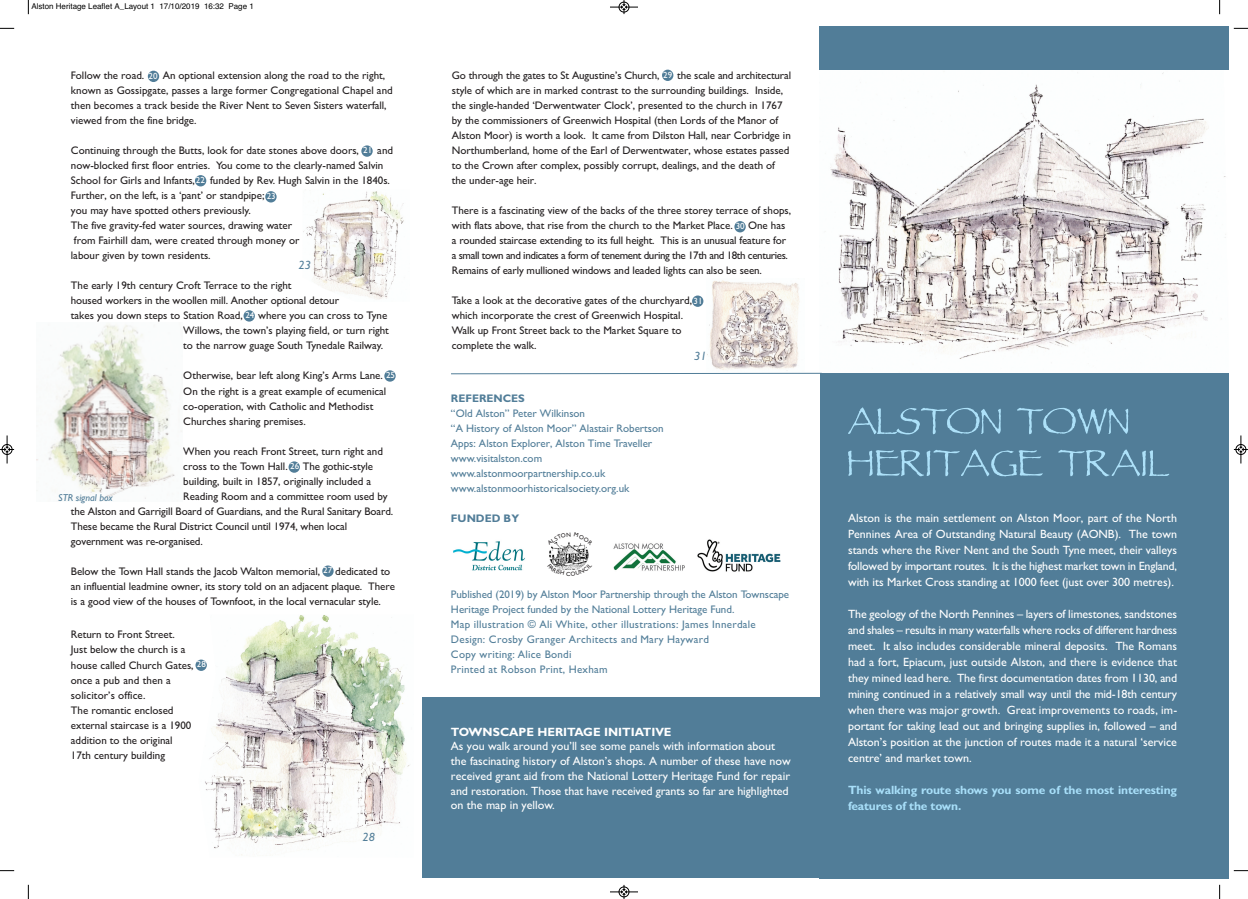
<style>
.page{position:relative;width:1248px;height:899px;background:#fff}
.page>*{position:absolute;margin:0;border:0;box-sizing:border-box;transform-origin:0 0}
.t1{font:60px "Parchment MF";letter-spacing:.02em;color:#ade1f9}
.t2{font:60px "Parchment MF";color:#ade1f9}
.t3{font:12px/16px "Gill Sans";color:#fff;text-align:justify}
.t4{font:700 12px/16px "Gill Sans";letter-spacing:-.01em;color:#a8dff9}
.t5{font:700 12px "Gill Sans";color:#fff}
.t6{font:italic 12px "Gill Sans";color:#517d98}
.t7{font:11px/15px "Gill Sans";color:#231f20}
.t8{font:11px/15px "Gill Sans";letter-spacing:.025em;color:#517d98}
.t9{font:11px/15px "Gill Sans";color:#517d98}
.t10{font:700 11px "Gill Sans";color:#517d98}
.t11{font:italic 10px "Gill Sans";color:#517d98}
.t12{font:9px "Gill Sans";color:#fff}
.t13{font:8px "Helvetica";color:#000}
</style>
<div class="page">
<div style="left:819px;top:26px;width:409px;height:852px;background:#517d98"></div>
<div style="left:422px;top:697px;width:411px;height:180px;background:#517d98"></div>
<img style="left:819px;top:71px;width:408px;height:302px">
<div style="left:662px;top:70px;width:11px;height:11px;background:#517d98;border-radius:50%"></div>
<div style="left:734px;top:221px;width:11px;height:11px;background:#517d98;border-radius:50%"></div>
<div style="left:692px;top:295px;width:11px;height:12px;background:#517d98;border-radius:50%"></div>
<div style="left:148px;top:71px;width:11px;height:11px;background:#517d98;border-radius:50%"></div>
<div style="left:361px;top:145px;width:11px;height:12px;background:#517d98;border-radius:50%"></div>
<div style="left:195px;top:175px;width:11px;height:11px;background:#517d98;border-radius:50%"></div>
<div style="left:265px;top:191px;width:11px;height:11px;background:#517d98;border-radius:50%"></div>
<div style="left:243px;top:310px;width:12px;height:11px;background:#517d98;border-radius:50%"></div>
<div style="left:384px;top:370px;width:11px;height:11px;background:#517d98;border-radius:50%"></div>
<div style="left:288px;top:461px;width:12px;height:12px;background:#517d98;border-radius:50%"></div>
<div style="left:322px;top:565px;width:11px;height:12px;background:#517d98;border-radius:50%"></div>
<svg style="left:195px;top:659px;width:12px;height:12px"></svg>
<img style="left:453px;top:541px;width:72px;height:30px">
<img style="left:549px;top:545px;width:40px;height:18px">
<img style="left:613px;top:543px;width:72px;height:28px">
<img style="left:697px;top:539px;width:84px;height:33px">
<svg style="left:451px;top:372px;width:371px;height:3px"></svg>
<img style="left:303px;top:191px;width:101px;height:109px">
<img style="left:37px;top:324px;width:145px;height:177px">
<img style="left:198px;top:615px;width:212px;height:240px">
<img style="left:707px;top:280px;width:93px;height:90px">
<svg style="left:28px;top:0;width:1px;height:14px"></svg>
<svg style="left:0;top:28px;width:14px;height:1px"></svg>
<svg style="left:1219px;top:0;width:1px;height:14px"></svg>
<svg style="left:1233px;top:28px;width:14px;height:1px"></svg>
<svg style="left:28px;top:884px;width:1px;height:15px"></svg>
<svg style="left:0;top:870px;width:14px;height:1px"></svg>
<svg style="left:1219px;top:884px;width:1px;height:15px"></svg>
<svg style="left:1233px;top:870px;width:14px;height:1px"></svg>
<svg style="left:610px;top:0;width:28px;height:14px"></svg>
<svg style="left:610px;top:884px;width:28px;height:14px"></svg>
<svg style="left:0;top:435px;width:14px;height:28px"></svg>
<svg style="left:1233px;top:435px;width:14px;height:28px"></svg>
<svg style="left:554px;top:542px;width:31px;height:3px"></svg>
<svg style="left:552px;top:563px;width:34px;height:7px"></svg>
<p class="t13" style="left:31px;top:3px;width:224px">Alston Heritage Leaflet A_Layout 1 17/10/2019 16:32 Page 1</p>
<p class="t7" style="left:71px;top:69px;width:323px;text-indent:92px">An optional extension along the road to the right, known as Gossipgate, passes a large former Congregational Chapel and then becomes a track beside the River Nent to Seven Sisters waterfall, viewed from the fine bridge.</p>
<p class="t7" style="left:71px;top:144px;width:289px">Continuing through the Butts, look for date stones above doors,</p>
<p class="t7" style="left:71px;top:69px;width:75px">Follow the road.</p>
<p class="t12" style="left:148px;top:73px;width:10px">20</p>
<p class="t7" style="left:71px;top:144px;width:324px;text-indent:306px">and now-blocked first floor entries. You come to the clearly-named Salvin<br>School for Girls and Infants,</p>
<p class="t12" style="left:363px;top:147px;width:10px">21</p>
<p class="t12" style="left:196px;top:177px;width:10px">22</p>
<p class="t7" style="left:71px;top:174px;width:320px;text-indent:139px">funded by Rev. Hugh Salvin in the 1840s.<br>Further, on the left, is a ‘pant’ or standpipe;<br>you may have spotted others previously.<br>The five gravity-fed water sources, drawing water<br>from Fairhill dam, were created through money or<br>labour given by town residents.</p>
<p class="t7" style="left:71px;top:279px;width:269px">The early 19th century Croft Terrace to the right<br>housed workers in the woollen mill. Another optional detour takes you down steps to Station Road,</p>
<p class="t12" style="left:267px;top:193px;width:10px">23</p>
<p class="t6" style="left:298px;top:261px;width:14px">23</p>
<p class="t12" style="left:245px;top:312px;width:10px">24</p>
<p class="t7" style="left:183px;top:309px;width:207px;text-indent:75px">where you can cross to Tyne<br>Willows, the town’s playing field, or turn right to the narrow guage South Tynedale Railway.</p>
<p class="t7" style="left:183px;top:369px;width:204px">Otherwise, bear left along King’s Arms Lane.<br>On the right is a great example of ecumenical co-operation, with Catholic and Methodist Churches sharing premises.</p>
<p class="t7" style="left:183px;top:444px;width:201px">When you reach Front Street, turn right and cross to the Town Hall.</p>
<p class="t12" style="left:386px;top:372px;width:10px">25</p>
<p class="t7" style="left:303px;top:459px;width:71px">The gothic-style</p>
<p class="t7" style="left:183px;top:474px;width:189px">building, built in 1857, originally included a</p>
<p class="t7" style="left:183px;top:489px;width:206px">Reading Room and a committee room used by</p>
<p class="t7" style="left:71px;top:504px;width:324px">the Alston and Garrigill Board of Guardians, and the Rural Sanitary Board.</p>
<p class="t7" style="left:71px;top:519px;width:278px">These became the Rural District Council until 1974, when local</p>
<p class="t7" style="left:71px;top:534px;width:133px">government was re-organised.</p>
<p class="t7" style="left:71px;top:564px;width:251px">Below the Town Hall stands the Jacob Walton memorial,</p>
<p class="t12" style="left:290px;top:463px;width:10px">26</p>
<p class="t11" style="left:58px;top:494px;width:56px">STR signal box</p>
<p class="t7" style="left:71px;top:564px;width:325px;text-indent:264px">dedicated to an influential leadmine owner, its story told on an adjacent plaque. There is a good view of the houses of Townfoot, in the local vernacular style.</p>
<p class="t12" style="left:323px;top:567px;width:10px">27</p>
<p class="t7" style="left:71px;top:628px;width:124px">Return to Front Street.<br>Just below the church is a house called Church Gates, once a pub and then a solicitor’s office.<br>The romantic enclosed external staircase is a 1900 addition to the original<br>17th century building</p>
<p class="t12" style="left:197px;top:661px;width:10px">28</p>
<p class="t6" style="left:362px;top:832px;width:14px">28</p>
<p class="t12" style="left:663px;top:72px;width:10px">29</p>
<p class="t7" style="left:452px;top:69px;width:209px">Go through the gates to St Augustine’s Church,</p>
<p class="t7" style="left:452px;top:69px;width:341px;text-indent:225px">the scale and architectural style of which are in marked contrast to the surrounding buildings. Inside, the single-handed ‘Derwentwater Clock’, presented to the church in 1767 by the commissioners of Greenwich Hospital (then Lords of the Manor of Alston Moor) is worth a look. It came from Dilston Hall, near Corbridge in Northumberland, home of the Earl of Derwentwater, whose estates passed to the Crown after complex, possibly corrupt, dealings, and the death of the under-age heir.</p>
<p class="t7" style="left:452px;top:204px;width:341px">There is a fascinating view of the backs of the three storey terrace of shops, with flats above, that rise from the church to the Market Place.</p>
<p class="t7" style="left:452px;top:219px;width:337px;text-indent:296px">One has a rounded staircase extending to its full height. This is an unusual feature for a small town and indicates a form of tenement during the 17th and 18th centuries.<br>Remains of early mullioned windows and leaded lights can also be seen.</p>
<p class="t7" style="left:452px;top:294px;width:242px">Take a look at the decorative gates of the churchyard, which incorporate the crest of Greenwich Hospital.<br>Walk up Front Street back to the Market Square to complete the walk.</p>
<p class="t12" style="left:735px;top:223px;width:10px">30</p>
<p class="t12" style="left:693px;top:297px;width:10px">31</p>
<p class="t6" style="left:694px;top:351px;width:14px">31</p>
<p class="t10" style="left:451px;top:395px;width:75px">REFERENCES</p>
<p class="t9" style="left:451px;top:407px;width:214px">“Old Alston” Peter Wilkinson<br>“A History of Alston Moor” Alastair Robertson Apps: Alston Explorer, Alston Time Traveller www.visitalston.com www.alstonmoorpartnership.co.uk www.alstonmoorhistoricalsociety.org.uk</p>
<p class="t10" style="left:451px;top:515px;width:70px">FUNDED BY</p>
<p class="t8" style="left:451px;top:587px;width:340px">Published (2019) by Alston Moor Partnership through the Alston Townscape Heritage Project funded by the National Lottery Heritage Fund.<br>Map illustration © Ali White, other illustrations: James Innerdale Design: Crosby Granger Architects and Mary Hayward<br>Copy writing: Alice Bondi<br>Printed at Robson Print, Hexham</p>
<p class="t5" style="left:451px;top:727px;width:222px">TOWNSCAPE HERITAGE INITIATIVE</p>
<p class="t3" style="left:451px;top:740px;width:341px;line-height:14.7px;text-align:left">As you walk around you’ll see some panels with information about the fascinating history of Alston’s shops. A number of these have now received grant aid from the National Lottery Heritage Fund for repair and restoration. Those that have received grants so far are highlighted on the map in yellow.</p>
<h1 class="t2" style="left:848px;top:397px;width:284px">ALSTON TOWN</h1>
<h1 class="t1" style="left:848px;top:439px;width:322px">HERITAGE TRAIL</h1>
<p class="t3" style="left:848px;top:511px;width:330px">Alston is the main settlement on Alston Moor, part of the North Pennines Area of Outstanding Natural Beauty (AONB). The town stands where the River Nent and the South Tyne meet, their valleys followed by important routes. It is the highest market town in England, with its Market Cross standing at 1000 feet (just over 300 metres).</p>
<p class="t3" style="left:848px;top:607px;width:330px">The geology of the North Pennines – layers of limestones, sandstones and shales – results in many waterfalls where rocks of different hardness meet. It also includes considerable mineral deposits. The Romans had a fort, Epiacum, just outside Alston, and there is evidence that they mined lead here. The first documentation dates from 1130, and mining continued in a relatively small way until the mid-18th century when there was major growth. Great improvements to roads, im&shy;portant for taking lead out and bringing supplies in, followed – and Alston’s position at the junction of routes made it a natural ‘service centre’ and market town.</p>
<p class="t4" style="left:848px;top:783px;width:330px">This walking route shows you some of the most interesting features of the town.</p>
</div>
